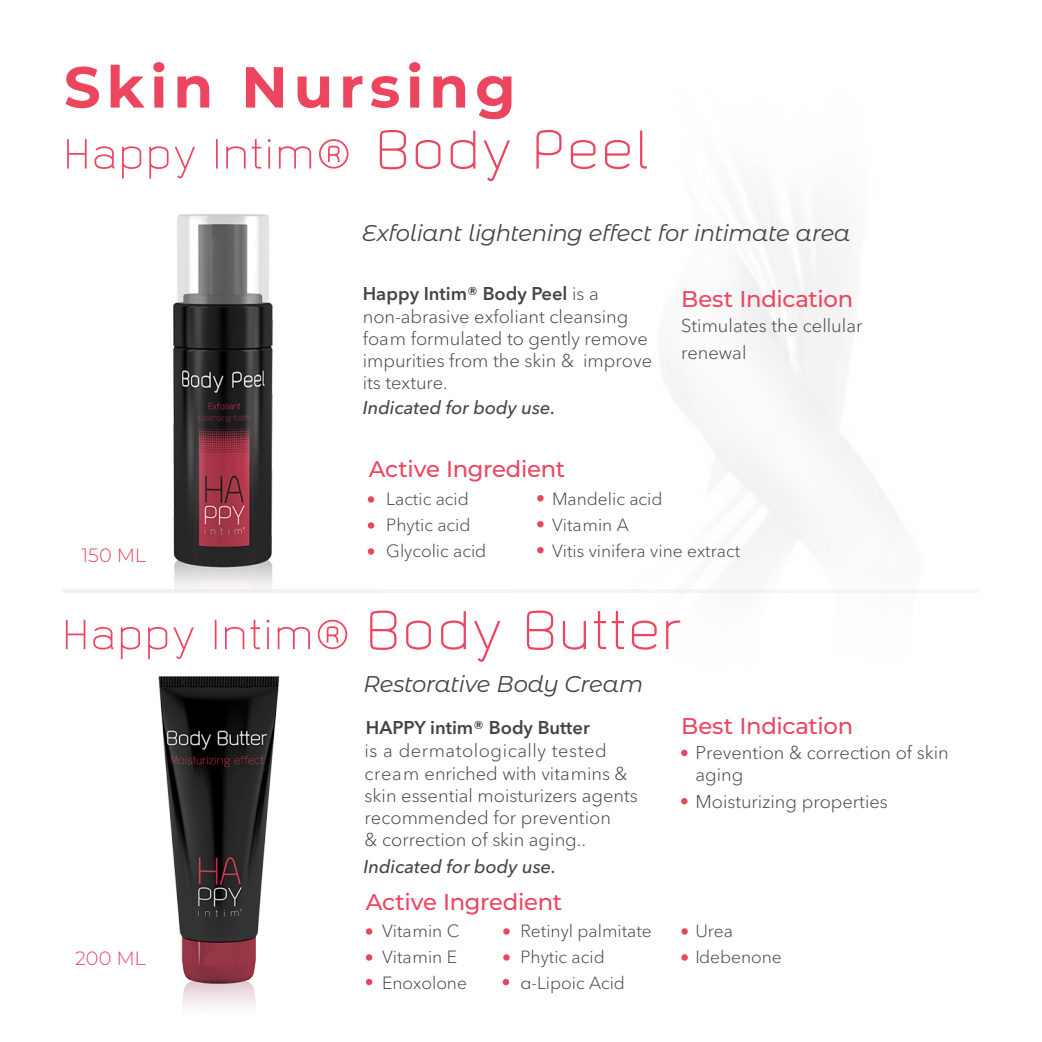
<style>
.page{position:relative;width:1042px;height:1042px;background:#fff}
.page>*{position:absolute;margin:0;border:0;box-sizing:border-box;transform-origin:0 0}
.t1{font:italic 22.75px "Montserrat Alternates";letter-spacing:-.015em;color:#444}
.t2{font:500 22.75px "Montserrat";letter-spacing:-.015em;color:#eb4761}
.t3{font:300 19.25px "Montserrat";letter-spacing:-.005em;color:#eb4761}
.t4{font:300 18.38px/22.1px "Avenir Next LT Pro";color:#444}
.t5{font:italic 500 18.38px "Avenir Next LT Pro";color:#444}
.t6{font:300 18.38px "Avenir Next LT Pro";letter-spacing:.03em;color:#444}
.t7{font:600 18.38px "Avenir Next LT Pro";color:#444}
.t8{font:300 17.5px "Avenir Next LT Pro";color:#444}
.s1{font-weight:600}
</style>
<div class="page">
<img style="left:546px;top:129px;width:351px;height:628px">
<img style="left:173px;top:214px;width:100px;height:374px">
<img style="left:158px;top:676px;width:122px;height:331px">
<svg style="left:65px;top:62px;width:446px;height:57px"></svg>
<svg style="left:67px;top:130px;width:580px;height:51px"></svg>
<svg style="left:66px;top:610px;width:614px;height:52px"></svg>
<hr style="left:63px;top:589px;width:916px;height:4px;background:#f4f4f4">
<div style="left:368px;top:496px;width:6px;height:7px;background:#e74560;border-radius:50%"></div>
<svg style="left:366px;top:928px;width:6px;height:6px"></svg>
<div style="left:503px;top:928px;width:7px;height:6px;background:#e74560;border-radius:50%"></div>
<div style="left:681px;top:928px;width:7px;height:6px;background:#e74560;border-radius:50%"></div>
<div style="left:681px;top:749px;width:6px;height:7px;background:#e74560;border-radius:50%"></div>
<div style="left:368px;top:548px;width:6px;height:7px;background:#e74560;border-radius:50%"></div>
<svg style="left:366px;top:979px;width:6px;height:6px"></svg>
<svg style="left:503px;top:979px;width:6px;height:6px"></svg>
<div style="left:368px;top:522px;width:6px;height:7px;background:#e74560;border-radius:50%"></div>
<svg style="left:366px;top:954px;width:6px;height:6px"></svg>
<div style="left:503px;top:954px;width:7px;height:6px;background:#e74560;border-radius:50%"></div>
<div style="left:681px;top:954px;width:7px;height:6px;background:#e74560;border-radius:50%"></div>
<svg style="left:681px;top:798px;width:6px;height:6px"></svg>
<svg style="left:537px;top:495px;width:6px;height:6px"></svg>
<svg style="left:537px;top:521px;width:6px;height:6px"></svg>
<svg style="left:537px;top:547px;width:6px;height:6px"></svg>
<p class="t3" style="left:81px;top:542px;width:66px">150 ML</p>
<p class="t3" style="left:75px;top:945px;width:72px">200 ML</p>
<p class="t1" style="left:362px;top:217px;width:490px">Exfoliant lightening effect for intimate area</p>
<p class="t4" style="left:363px;top:282px;width:291px"><span class="s1">Happy Intim® Body Peel</span> is a non-abrasive exfoliant cleansing foam formulated to gently remove impurities from the skin &amp; improve</p>
<p class="t4" style="left:363px;top:371px;width:87px">its texture.</p>
<p class="t5" style="left:363px;top:397px;width:194px">Indicated for body use.</p>
<p class="t2" style="left:369px;top:453px;width:198px">Active Ingredient</p>
<p class="t2" style="left:681px;top:283px;width:174px">Best Indication</p>
<p class="t4" style="left:681px;top:313px;width:183px">Stimulates the cellular</p>
<p class="t4" style="left:681px;top:341px;width:67px">renewal</p>
<p class="t8" style="left:386px;top:484px;width:84px">Lactic acid</p>
<p class="t8" style="left:386px;top:510px;width:86px">Phytic acid</p>
<p class="t8" style="left:386px;top:536px;width:102px">Glycolic acid</p>
<p class="t8" style="left:552px;top:484px;width:112px">Mandelic acid</p>
<p class="t8" style="left:552px;top:510px;width:78px">Vitamin A</p>
<p class="t8" style="left:552px;top:536px;width:190px">Vitis vinifera vine extract</p>
<p class="t1" style="left:363px;top:668px;width:281px">Restorative Body Cream</p>
<p class="t7" style="left:366px;top:716px;width:225px">HAPPY intim® Body Butter</p>
<p class="t6" style="left:365px;top:735px;width:243px">is a dermatologically tested</p>
<p class="t4" style="left:365px;top:762px;width:275px">cream enriched with vitamins &amp; skin essential moisturizers agents recommended for prevention<br>&amp; correction of skin aging..</p>
<p class="t5" style="left:363px;top:855px;width:194px">Indicated for body use.</p>
<p class="t2" style="left:366px;top:886px;width:198px">Active Ingredient</p>
<p class="t8" style="left:382px;top:915px;width:79px">Vitamin C</p>
<p class="t8" style="left:382px;top:941px;width:77px">Vitamin E</p>
<p class="t8" style="left:382px;top:967px;width:86px">Enoxolone</p>
<p class="t8" style="left:520px;top:915px;width:133px">Retinyl palmitate</p>
<p class="t8" style="left:520px;top:941px;width:86px">Phytic acid</p>
<p class="t8" style="left:520px;top:967px;width:106px">α-Lipoic Acid</p>
<p class="t2" style="left:681px;top:710px;width:174px">Best Indication</p>
<p class="t4" style="left:695px;top:740px;width:255px">Prevention &amp; correction of skin aging</p>
<p class="t4" style="left:695px;top:789px;width:194px">Moisturizing properties</p>
<p class="t8" style="left:695px;top:915px;width:39px">Urea</p>
<p class="t8" style="left:695px;top:941px;width:88px">Idebenone</p>
</div>
